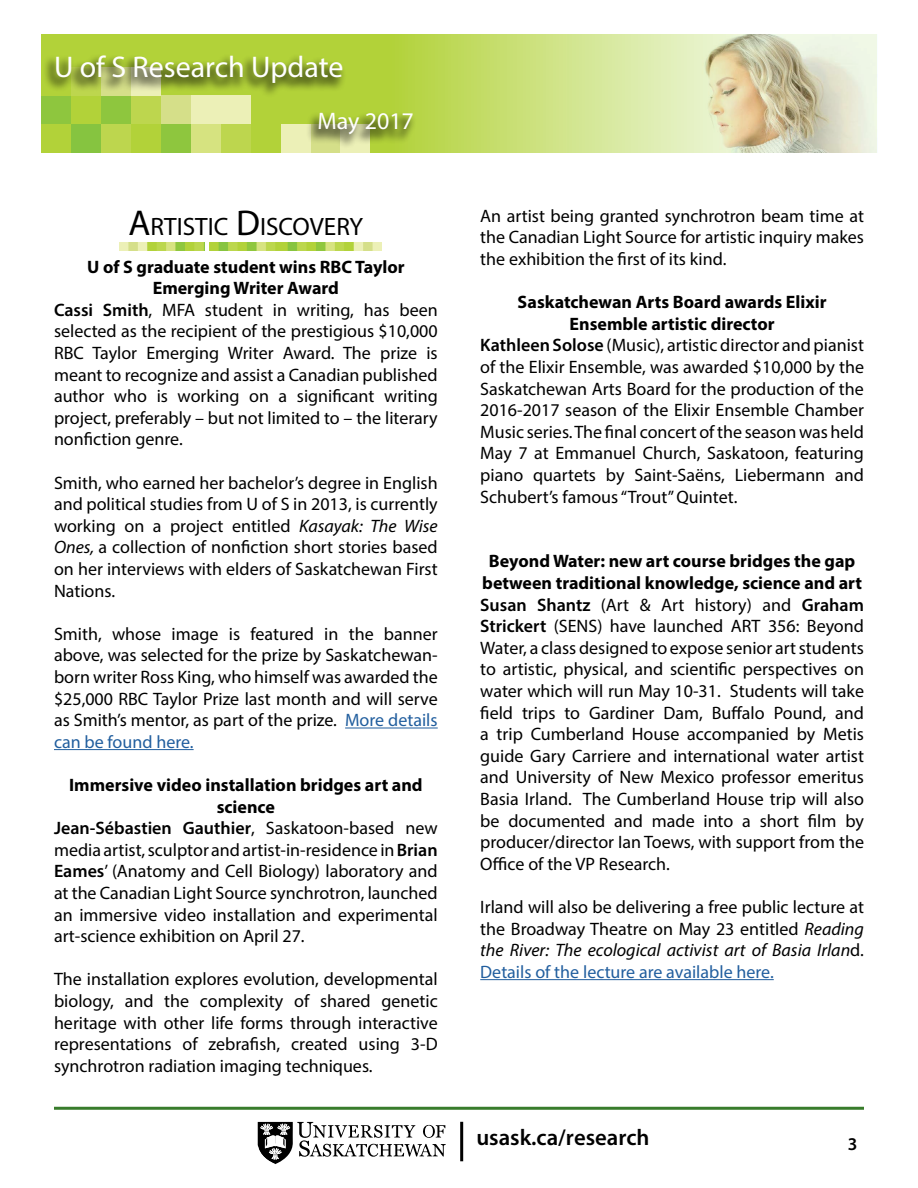
<style>
.page{position:relative;width:918px;height:1188px;background:#fff}
.page>*{position:absolute;margin:0;border:0;box-sizing:border-box;transform-origin:0 0}
.t1{font:30px "Myriad Pro";color:#fff}
.t2{font:25.2px "Myriad Pro";color:#000}
.t3{font:24px "Myriad Pro";color:#fff}
.t4{font:600 22.65px "Myriad Pro";color:#000}
.t5{font:18px/21.6px "Myriad Pro";color:#000;text-align:justify}
.t6{font:700 18px "Myriad Pro";color:#000}
.t7{font:600 18px "Myriad Pro";color:#000}
.s1{font-size:36px}
.s2{font-weight:600}
.s3{font-style:italic}
.s4{color:#215e9e}
.s5{font-weight:400}
.s6{font-weight:700}
</style>
<div class="page">
<hr style="left:54px;top:1107px;width:810px;height:3px;background:#387c2b">
<svg style="left:41px;top:34px;width:836px;height:119px;background:#ccdb87"></svg>
<div style="left:41px;top:124px;width:30px;height:28px;background:#b2d239"></div>
<div style="left:71px;top:124px;width:30px;height:28px;background:#86c440"></div>
<div style="left:101px;top:124px;width:30px;height:28px;background:#bdd64e"></div>
<div style="left:131px;top:124px;width:30px;height:28px;background:#b2d239"></div>
<div style="left:161px;top:124px;width:30px;height:28px;background:#8ec63e"></div>
<div style="left:191px;top:124px;width:30px;height:28px;background:#d6e380"></div>
<div style="left:221px;top:124px;width:30px;height:28px;background:#bdd64e"></div>
<div style="left:251px;top:124px;width:30px;height:28px;background:#b2d239"></div>
<div style="left:281px;top:124px;width:30px;height:28px;background:#ecf0b7"></div>
<div style="left:311px;top:124px;width:29px;height:28px;background:#d5df89"></div>
<div style="left:340px;top:124px;width:30px;height:28px;background:#ecf0b7"></div>
<div style="left:41px;top:96px;width:30px;height:28px;background:#8ec63e"></div>
<div style="left:71px;top:96px;width:30px;height:28px;background:#b2d239"></div>
<div style="left:101px;top:96px;width:30px;height:28px;background:#8ec63e"></div>
<div style="left:131px;top:96px;width:30px;height:28px;background:#bdd64e"></div>
<div style="left:161px;top:96px;width:30px;height:28px;background:#d5df89"></div>
<div style="left:191px;top:96px;width:30px;height:28px;background:#ecf0b7"></div>
<div style="left:221px;top:96px;width:30px;height:28px;background:#ecf0b7"></div>
<div style="left:41px;top:68px;width:30px;height:28px;background:#b2d239"></div>
<div style="left:42px;top:53px;width:305px;height:45px;background:#000;opacity:.5"></div>
<div style="left:305px;top:111px;width:112px;height:39px;background:#000;opacity:.5"></div>
<svg style="left:258px;top:1122px;width:188px;height:42px"></svg>
<hr style="left:460px;top:1122px;width:3px;height:39px;background:#000">
<hr style="left:345px;top:728px;width:93px;height:1px;background:#215e9e">
<hr style="left:54px;top:749px;width:140px;height:1px;background:#215e9e">
<img style="left:210px;top:243px;width:71px;height:8px">
<img style="left:120px;top:243px;width:84px;height:8px">
<img style="left:281px;top:243px;width:100px;height:8px">
<hr style="left:480px;top:979px;width:294px;height:1px;background:#215e9e">
<h1 class="t1" style="left:54px;top:48px;width:291px">U of S Research Update</h1>
<h3 class="t3" style="left:318px;top:106px;width:98px">May 2017</h3>
<h2 class="t2" style="left:128px;top:211px;width:236px"><span class="s1">A</span>RTISTIC <span class="s1">D</span>ISCOVERY</h2>
<p class="t6" style="left:87px;top:255px;width:319px">U of S graduate student wins RBC Taylor</p>
<p class="t6" style="left:153px;top:276px;width:188px">Emerging Writer Award</p>
<p class="t5" style="left:54px;top:299px;width:385px"><span class="s2">Cassi Smith</span>, MFA student in writing, has been</p>
<p class="t5" style="left:54px;top:320px;width:385px">selected as the recipient of the prestigious $10,000</p>
<p class="t5" style="left:54px;top:342px;width:385px">RBC Taylor Emerging Writer Award. The prize is</p>
<p class="t5" style="left:54px;top:363px;width:385px">meant to recognize and assist a Canadian published</p>
<p class="t5" style="left:54px;top:385px;width:385px">author who is working on a significant writing</p>
<p class="t5" style="left:54px;top:407px;width:385px">project, preferably – but not limited to – the literary</p>
<p class="t5" style="left:54px;top:428px;width:130px">nonfiction genre.</p>
<p class="t5" style="left:54px;top:471px;width:385px">Smith, who earned her bachelor’s degree in English and political studies from U of S in 2013, is currently working on a project entitled <span class="s3">Kasayak: The Wise Ones,</span> a collection of nonfiction short stories based on her interviews with elders of Saskatchewan First Nations.</p>
<p class="t5" style="left:54px;top:623px;width:385px">Smith, whose image is featured in the banner above, was selected for the prize by Saskatchewan&shy;born writer Ross King, who himself was awarded the $25,000 RBC Taylor Prize last month and will serve as Smith’s mentor, as part of the prize. <span class="s4">More details can be found here.</span></p>
<p class="t6" style="left:69px;top:773px;width:355px">Immersive video installation bridges art and</p>
<p class="t6" style="left:217px;top:795px;width:60px">science</p>
<p class="t7" style="left:54px;top:817px;width:385px">Jean-Sébastien Gauthier<span class="s5">, Saskatoon-based new</span></p>
<p class="t5" style="left:54px;top:839px;width:385px">media artist, sculptor and artist-in-residence in <span class="s2">Brian</span></p>
<p class="t5" style="left:54px;top:860px;width:385px"><span class="s2">Eames</span>’ (Anatomy and Cell Biology) laboratory and</p>
<p class="t5" style="left:54px;top:882px;width:385px">at the Canadian Light Source synchrotron, launched</p>
<p class="t5" style="left:54px;top:903px;width:385px">an immersive video installation and experimental</p>
<p class="t5" style="left:54px;top:925px;width:252px">art-science exhibition on April 27.</p>
<p class="t5" style="left:54px;top:968px;width:385px">The installation explores evolution, developmental biology, and the complexity of shared genetic heritage with other life forms through interactive representations of zebrafish, created using 3-D synchrotron radiation imaging techniques.</p>
<p class="t5" style="left:480px;top:205px;width:385px">An artist being granted synchrotron beam time at the Canadian Light Source for artistic inquiry makes the exhibition the first of its kind.</p>
<p class="t6" style="left:518px;top:290px;width:310px">Saskatchewan Arts Board awards Elixir</p>
<p class="t6" style="left:570px;top:312px;width:207px">Ensemble artistic director</p>
<p class="t5" style="left:480px;top:334px;width:385px"><span class="s2">Kathleen Solose</span> (Music), artistic director and pianist</p>
<p class="t5" style="left:480px;top:356px;width:385px">of the Elixir Ensemble, was awarded $10,000 by the</p>
<p class="t5" style="left:480px;top:378px;width:385px">Saskatchewan Arts Board for the production of the</p>
<p class="t5" style="left:480px;top:399px;width:385px">2016-2017 season of the Elixir Ensemble Chamber</p>
<p class="t5" style="left:480px;top:421px;width:385px">Music series. The final concert of the season was held</p>
<p class="t5" style="left:480px;top:442px;width:385px">May 7 at Emmanuel Church, Saskatoon, featuring</p>
<p class="t5" style="left:480px;top:464px;width:385px">piano quartets by Saint-Saëns, Liebermann and</p>
<p class="t5" style="left:480px;top:486px;width:259px">Schubert’s famous “Trout” Quintet.</p>
<p class="t5" style="left:480px;top:550px;width:385px;text-align:left;text-indent:9px"><span class="s6">Beyond Water: new art course bridges the gap between traditional knowledge, science and art </span><span class="s2">Susan Shantz</span> (Art &amp; Art history) and <span class="s2">Graham Strickert</span> (SENS) have launched ART 356: Beyond Water, a class designed to expose senior art students to artistic, physical, and scientific perspectives on water which will run May 10-31. Students will take field trips to Gardiner Dam, Buffalo Pound, and a trip Cumberland House accompanied by Metis guide Gary Carriere and international water artist and University of New Mexico professor emeritus Basia Irland. The Cumberland House trip will also be documented and made into a short film by producer/director Ian Toews, with support from the Office of the VP Research.</p>
<p class="t5" style="left:480px;top:896px;width:385px">Irland will also be delivering a free public lecture at the Broadway Theatre on May 23 entitled <span class="s3">Reading the River: The ecological activist art of Basia Irlan</span>d.<br><span class="s4">Details of the lecture are available here.</span></p>
<p class="t4" style="left:476px;top:1123px;width:175px">usask.ca/research</p>
<p class="t7" style="left:848px;top:1132px;width:11px">3</p>
</div>
